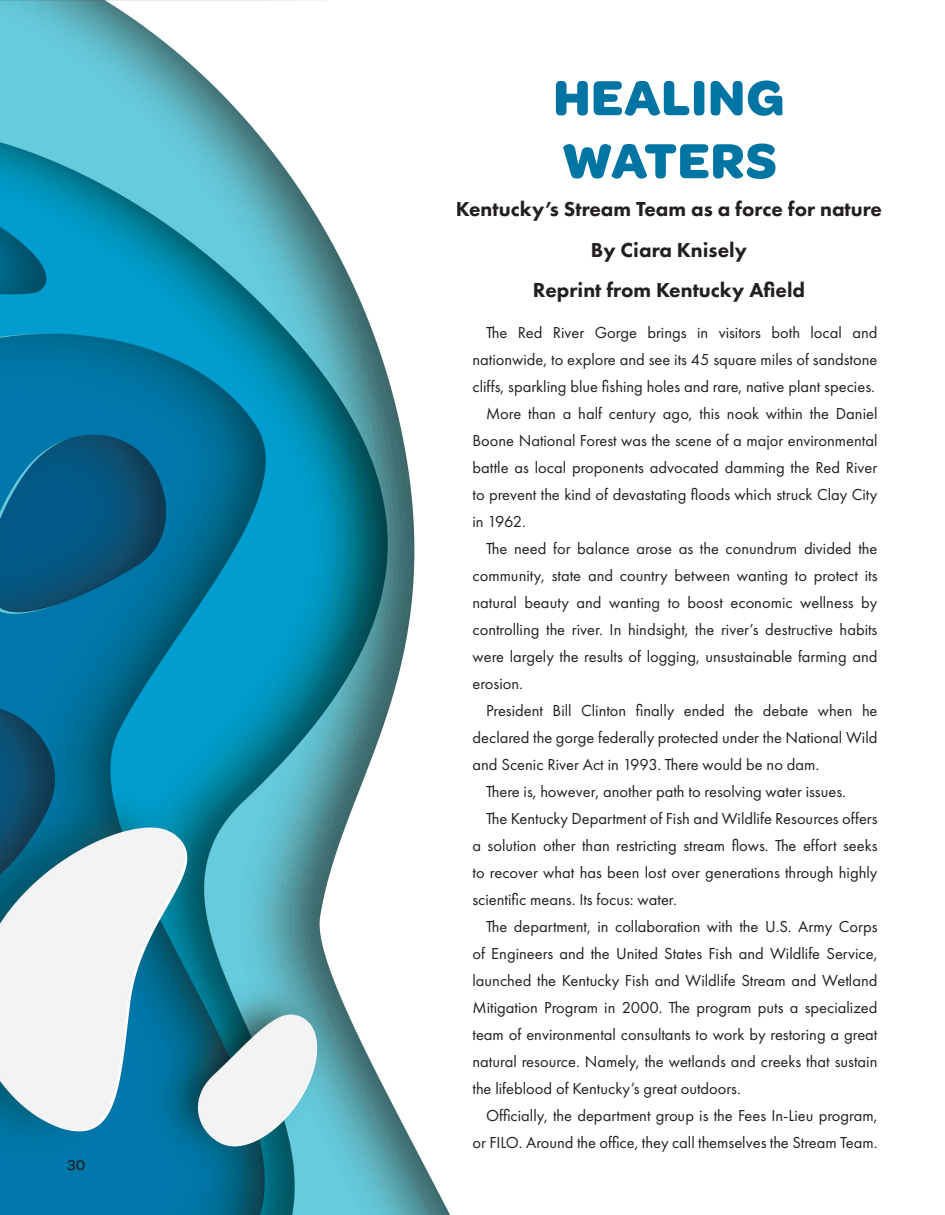
<style>
.page{position:relative;width:945px;height:1215px;background:#fff}
.page>*{position:absolute;margin:0;border:0;box-sizing:border-box;transform-origin:0 0}
.t1{font:700 52.5px/63px "Omnes";letter-spacing:.02em;color:#0075a4}
.t2{font:800 21px "Futura PT";color:#231f20}
.t3{font:16.5px/27px "Futura PT";color:#231f20;text-align:justify}
.t4{font:500 15px "Omnes";color:#231f20}
</style>
<div class="page">
<img style="left:0;top:0;width:450px;height:1215px">
<p class="t4" style="left:68px;top:1155px;width:19px">30</p>
<p class="t1" style="left:554px;top:63px;width:232px">HEALING<br>WATERS</p>
<p class="t2" style="left:456px;top:196px;width:428px">Kentucky’s Stream Team as a force for nature</p>
<p class="t2" style="left:591px;top:236px;width:158px">By Ciara Knisely</p>
<p class="t2" style="left:533px;top:277px;width:274px">Reprint from Kentucky Afield</p>
<p class="t3" style="left:472px;top:318px;width:406px;text-indent:14px">The Red River Gorge brings in visitors both local and nationwide, to explore and see its 45 square miles of sandstone cliffs, sparkling blue fishing holes and rare, native plant species.</p>
<p class="t3" style="left:472px;top:399px;width:407px;text-indent:14px">More than a half century ago, this nook within the Daniel Boone National Forest was the scene of a major environmental battle as local proponents advocated damming the Red River to prevent the kind of devastating floods which struck Clay City in 1962.</p>
<p class="t3" style="left:472px;top:534px;width:407px;text-indent:14px">The need for balance arose as the conundrum divided the community, state and country between wanting to protect its natural beauty and wanting to boost economic wellness by controlling the river. In hindsight, the river’s destructive habits were largely the results of logging, unsustainable farming and erosion.</p>
<p class="t3" style="left:472px;top:696px;width:407px;text-indent:14px">President Bill Clinton finally ended the debate when he declared the gorge federally protected under the National Wild and Scenic River Act in 1993. There would be no dam.</p>
<p class="t3" style="left:486px;top:777px;width:361px">There is, however, another path to resolving water issues.</p>
<p class="t3" style="left:472px;top:804px;width:407px;text-indent:14px">The Kentucky Department of Fish and Wildlife Resources offers a solution other than restricting stream flows. The effort seeks to recover what has been lost over generations through highly scientific means. Its focus: water.</p>
<p class="t3" style="left:472px;top:912px;width:407px;text-indent:14px">The department, in collaboration with the U.S. Army Corps of Engineers and the United States Fish and Wildlife Service, launched the Kentucky Fish and Wildlife Stream and Wetland Mitigation Program in 2000. The program puts a specialized team of environmental consultants to work by restoring a great natural resource. Namely, the wetlands and creeks that sustain the lifeblood of Kentucky’s great outdoors.</p>
<p class="t3" style="left:472px;top:1101px;width:407px;text-align:right">Officially, the department group is the Fees In-Lieu program, or FILO. Around the office, they call themselves the Stream Team.</p>
</div>
